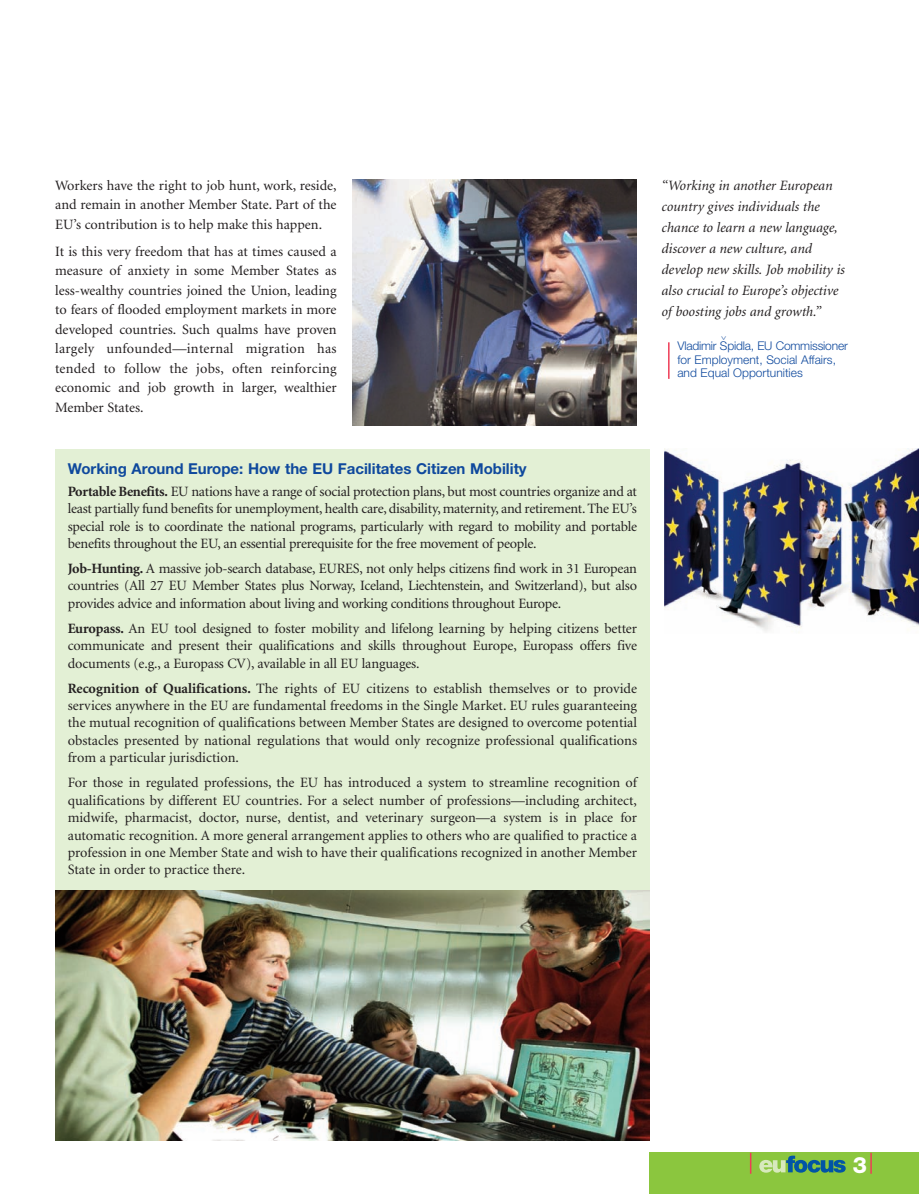
<style>
.page{position:relative;width:919px;height:1194px;background:#fff}
.page>*{position:absolute;margin:0;border:0;box-sizing:border-box;transform-origin:0 0}
.t1{font:800 22.5px "Helvetica Neue";color:#fff}
.t2{font:700 15px "Helvetica Neue";color:#0f499d}
.t3{font:14.25px/17.4px "Minion";letter-spacing:-.005em;color:#231f20;text-align:justify}
.t4{font:italic 14.25px/21px "Minion";color:#231f20}
.t5{font:300 12px/13.5px "Helvetica Neue";color:#0f499d}
.t6{font:300 9px "Helvetica Neue";color:#0f499d;scale:.75 1}
.s1{font-weight:700}
</style>
<div class="page">
<img style="left:55px;top:179px;width:863px;height:1014px">
<p class="t3" style="left:55px;top:176px;width:283px;line-height:19.5px">Workers have the right to job hunt, work, reside, and remain in another Member State. Part of the EU’s contribution is to help make this happen.</p>
<p class="t3" style="left:55px;top:243px;width:283px;line-height:19.5px">It is this very freedom that has at times caused a measure of anxiety in some Member States as less-wealthy countries joined the Union, leading to fears of flooded employment markets in more developed countries. Such qualms have proven largely unfounded—internal migration has tended to follow the jobs, often reinforcing economic and job growth in larger, wealthier Member States.</p>
<p class="t2" style="left:68px;top:463px;width:460px">Working Around Europe: How the EU Facilitates Citizen Mobility</p>
<p class="t3" style="left:68px;top:483px;width:570px"><span class="s1">Portable Benefits.</span> EU nations have a range of social protection plans, but most countries organize and at least partially fund benefits for unemployment, health care, disability, maternity, and retirement. The EU’s special role is to coordinate the national programs, particularly with regard to mobility and portable benefits throughout the EU, an essential prerequisite for the free movement of people.</p>
<p class="t3" style="left:68px;top:561px;width:570px"><span class="s1">Job-Hunting.</span> A massive job-search database, EURES, not only helps citizens find work in 31 European countries (All 27 EU Member States plus Norway, Iceland, Liechtenstein, and Switzerland), but also provides advice and information about living and working conditions throughout Europe.</p>
<p class="t3" style="left:68px;top:620px;width:570px"><span class="s1">Europass.</span> An EU tool designed to foster mobility and lifelong learning by helping citizens better communicate and present their qualifications and skills throughout Europe, Europass offers five documents (e.g., a Europass CV), available in all EU languages.</p>
<p class="t3" style="left:68px;top:680px;width:570px"><span class="s1">Recognition of Qualifications.</span> The rights of EU citizens to establish themselves or to provide services anywhere in the EU are fundamental freedoms in the Single Market. EU rules guaranteeing the mutual recognition of qualifications between Member States are designed to overcome potential obstacles presented by national regulations that would only recognize professional qualifications from a particular jurisdiction.</p>
<p class="t3" style="left:68px;top:775px;width:570px">For those in regulated professions, the EU has introduced a system to streamline recognition of qualifications by different EU countries. For a select number of professions—including architect, midwife, pharmacist, doctor, nurse, dentist, and veterinary surgeon—a system is in place for automatic recognition. A more general arrangement applies to others who are qualified to practice a profession in one Member State and wish to have their qualifications recognized in another Member State in order to practice there.</p>
<p class="t4" style="left:661px;top:176px;width:185px">“Working in another European country gives individuals the chance to learn a new language, discover a new culture, and develop new skills. Job mobility is also crucial to Europe’s objective of boosting jobs and growth.”</p>
<p class="t5" style="left:677px;top:340px;width:172px">Vladimir Spidla, EU Commissioner for Employment, Social Affairs, and Equal Opportunities</p>
<p class="t6" style="left:727px;top:336px;width:7px;rotate:90deg">&gt;</p>
<h1 class="t1" style="left:852px;top:1156px;width:16px">3</h1>
</div>
